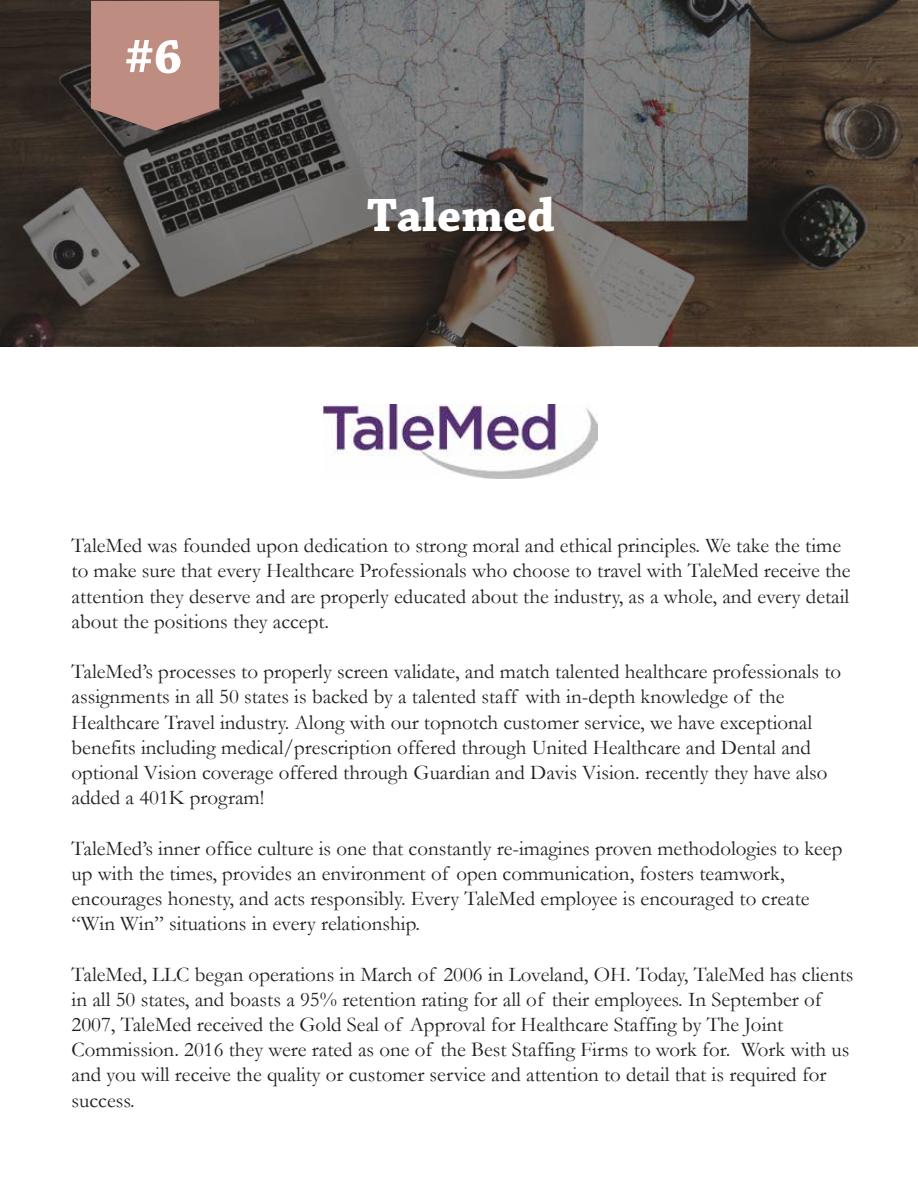
<style>
.page{position:relative;width:918px;height:1188px;background:#fff}
.page>*{position:absolute;margin:0;border:0;box-sizing:border-box;transform-origin:0 0}
.t1{font:700 51px "Chaparral Pro";color:#fff}
.t2{font:700 49.2px "Chaparral Pro";color:#fff}
.t3{font:21px/25.2px "Garamond";color:#231f20}
</style>
<div class="page">
<svg style="left:0;top:0;width:918px;height:345px;background:#554f4a"></svg>
<svg style="left:91px;top:1px;width:128px;height:130px;background:#b18378"></svg>
<img style="left:323px;top:404px;width:275px;height:75px">
<h1 class="t1" style="left:125px;top:27px;width:59px">#6</h1>
<h2 class="t2" style="left:367px;top:187px;width:189px">Talemed</h2>
<p class="t3" style="left:72px;top:532px;width:781px">TaleMed was founded upon dedication to strong moral and ethical principles. We take the time to make sure that every Healthcare Professionals who choose to travel with TaleMed receive the attention they deserve and are properly educated about the industry, as a whole, and every detail about the positions they accept.</p>
<p class="t3" style="left:72px;top:658px;width:771px">TaleMed’s processes to properly screen validate, and match talented healthcare professionals to assignments in all 50 states is backed by a talented staff with in-depth knowledge of the Healthcare Travel industry. Along with our topnotch customer service, we have exceptional benefits including medical/prescription offered through United Healthcare and Dental and optional Vision coverage offered through Guardian and Davis Vision. recently they have also added a 401K program!</p>
<p class="t3" style="left:72px;top:835px;width:773px">TaleMed’s inner office culture is one that constantly re-imagines proven methodologies to keep up with the times, provides an environment of open communication, fosters teamwork, encourages honesty, and acts responsibly. Every TaleMed employee is encouraged to create “Win Win” situations in every relationship.</p>
<p class="t3" style="left:72px;top:961px;width:784px">TaleMed, LLC began operations in March of 2006 in Loveland, OH. Today, TaleMed has clients in all 50 states, and boasts a 95% retention rating for all of their employees. In September of 2007, TaleMed received the Gold Seal of Approval for Healthcare Staffing by The Joint Commission. 2016 they were rated as one of the Best Staffing Firms to work for. Work with us and you will receive the quality or customer service and attention to detail that is required for success.</p>
</div>
